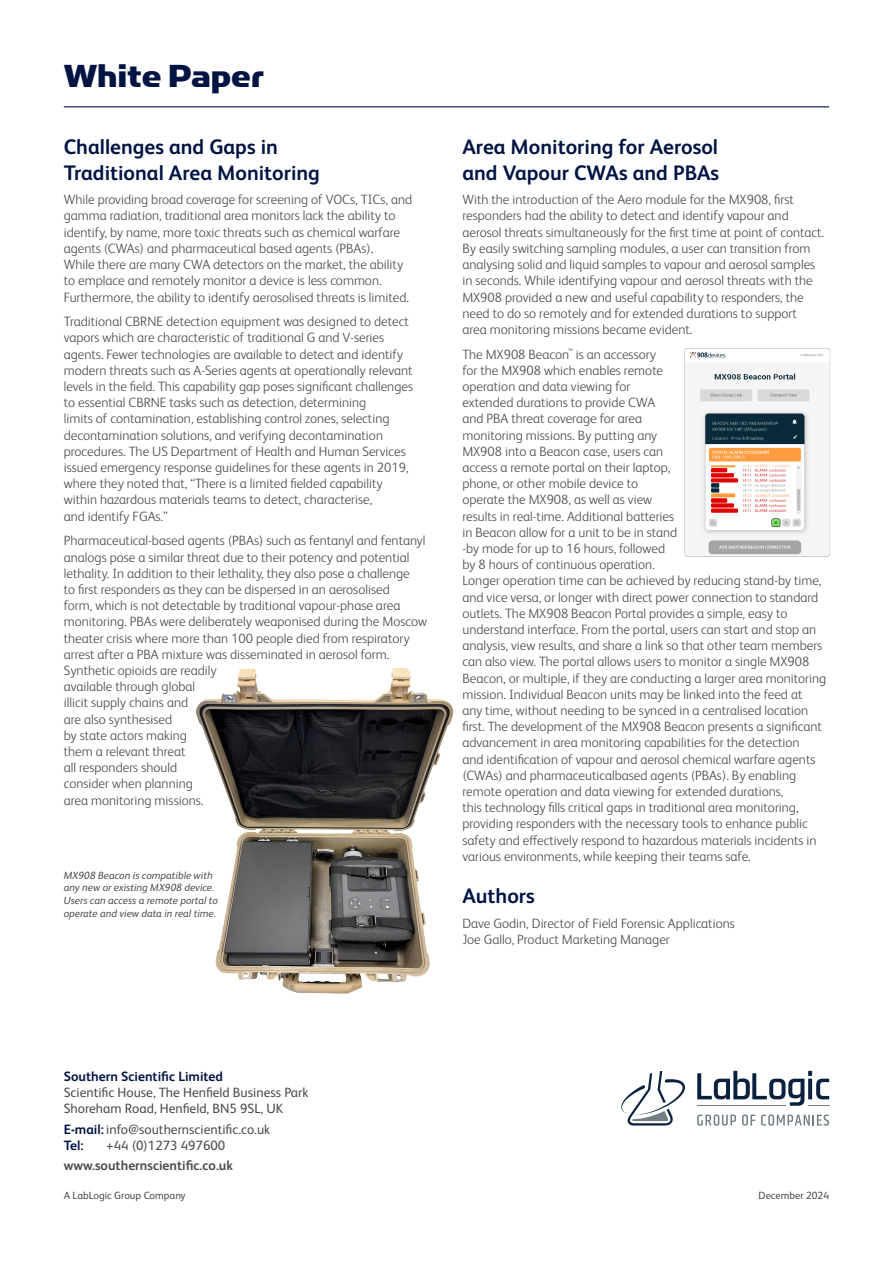
<style>
.page{position:relative;width:893px;height:1263px;background:#fff}
.page>*{position:absolute;margin:0;border:0;box-sizing:border-box;transform-origin:0 0}
.t1{font:36px "Simian Display Chimpanzee";color:#001443}
.Body_Text{font:700 21px/25.2px "FS Albert Pro";color:#001443}
.Body_Text-2{font:300 13.5px/16.2px "FS Albert Pro";color:#4b4c4d}
.t2{font:13.5px/16.2px "FS Albert Pro";color:#4b4c4d}
.t3{font:700 13.5px "FS Albert Pro";color:#4b4c4d}
.Body_Text-3{font:italic 10.5px/12.6px "FS Albert Pro";color:#4b4c4d}
.t4{font:10.5px "FS Albert Pro";color:#4b4c4d}
.s1{font-weight:700;color:#001443}
</style>
<div class="page">
<svg style="left:697px;top:1071px;width:132px;height:35px"></svg>
<svg style="left:621px;top:1071px;width:64px;height:54px"></svg>
<svg style="left:697px;top:1114px;width:39px;height:12px"></svg>
<svg style="left:742px;top:1114px;width:13px;height:12px"></svg>
<svg style="left:761px;top:1114px;width:68px;height:12px"></svg>
<hr style="left:64px;top:106px;width:765px;height:1px;background:#001443">
<img style="left:196px;top:668px;width:258px;height:326px">
<img style="left:684px;top:348px;width:147px;height:209px">
<p class="t1" style="left:64px;top:57px;width:202px">White Paper</p>
<p class="Body_Text" style="left:64px;top:133px;width:258px">Challenges and Gaps in<br>Traditional Area Monitoring</p>
<p class="Body_Text-2" style="left:64px;top:191px;width:350px">While providing broad coverage for screening of VOCs, TICs, and gamma radiation, traditional area monitors lack the ability to identify, by name, more toxic threats such as chemical warfare agents (CWAs) and pharmaceutical based agents (PBAs).<br>While there are many CWA detectors on the market, the ability to emplace and remotely monitor a device is less common.<br>Furthermore, the ability to identify aerosolised threats is limited.</p>
<p class="Body_Text-2" style="left:64px;top:313px;width:351px">Traditional CBRNE detection equipment was designed to detect vapors which are characteristic of traditional G and V-series agents. Fewer technologies are available to detect and identify modern threats such as A-Series agents at operationally relevant levels in the field. This capability gap poses significant challenges to essential CBRNE tasks such as detection, determining<br>limits of contamination, establishing control zones, selecting decontamination solutions, and verifying decontamination procedures. The US Department of Health and Human Services issued emergency response guidelines for these agents in 2019, where they noted that, “There is a limited fielded capability within hazardous materials teams to detect, characterise,<br>and identify FGAs.”</p>
<p class="Body_Text-2" style="left:64px;top:532px;width:365px">Pharmaceutical-based agents (PBAs) such as fentanyl and fentanyl analogs pose a similar threat due to their potency and potential lethality. In addition to their lethality, they also pose a challenge<br>to first responders as they can be dispersed in an aerosolised<br>form, which is not detectable by traditional vapour-phase area monitoring. PBAs were deliberately weaponised during the Moscow theater crisis where more than 100 people died from respiratory arrest after a PBA mixture was disseminated in aerosol form.<br>Synthetic opioids are readily<br>available through global<br>illicit supply chains and<br>are also synthesised<br>by state actors making<br>them a relevant threat<br>all responders should<br>consider when planning<br>area monitoring missions.</p>
<p class="Body_Text-3" style="left:64px;top:868px;width:156px">MX908 Beacon is compatible with any new or existing MX908 device.<br>Users can access a remote portal to operate and view data in real time.</p>
<p class="Body_Text" style="left:462px;top:133px;width:258px">Area Monitoring for Aerosol and Vapour CWAs and PBAs</p>
<p class="Body_Text-2" style="left:462px;top:191px;width:363px">With the introduction of the Aero module for the MX908, first responders had the ability to detect and identify vapour and aerosol threats simultaneously for the first time at point of contact.<br>By easily switching sampling modules, a user can transition from analysing solid and liquid samples to vapour and aerosol samples in seconds. While identifying vapour and aerosol threats with the MX908 provided a new and useful capability to responders, the need to do so remotely and for extended durations to support area monitoring missions became evident.</p>
<p class="Body_Text-2" style="left:462px;top:345px;width:365px">The MX908 Beacon<sup>™</sup> is an accessory<br>for the MX908 which enables remote<br>operation and data viewing for<br>extended durations to provide CWA<br>and PBA threat coverage for area<br>monitoring missions. By putting any<br>MX908 into a Beacon case, users can<br>access a remote portal on their laptop,<br>phone, or other mobile device to<br>operate the MX908, as well as view<br>results in real-time. Additional batteries<br>in Beacon allow for a unit to be in stand<br>-by mode for up to 16 hours, followed<br>by 8 hours of continuous operation.<br>Longer operation time can be achieved by reducing stand-by time, and vice versa, or longer with direct power connection to standard outlets. The MX908 Beacon Portal provides a simple, easy to understand interface. From the portal, users can start and stop an analysis, view results, and share a link so that other team members can also view. The portal allows users to monitor a single MX908<br>Beacon, or multiple, if they are conducting a larger area monitoring mission. Individual Beacon units may be linked into the feed at<br>any time, without needing to be synced in a centralised location first. The development of the MX908 Beacon presents a significant advancement in area monitoring capabilities for the detection<br>and identification of vapour and aerosol chemical warfare agents (CWAs) and pharmaceuticalbased agents (PBAs). By enabling remote operation and data viewing for extended durations,<br>this technology fills critical gaps in traditional area monitoring, providing responders with the necessary tools to enhance public safety and effectively respond to hazardous materials incidents in various environments, while keeping their teams safe.</p>
<p class="Body_Text" style="left:462px;top:882px;width:74px">Authors</p>
<p class="Body_Text-2" style="left:462px;top:914px;width:274px">Dave Godin, Director of Field Forensic Applications<br>Joe Gallo, Product Marketing Manager</p>
<p class="t2" style="left:64px;top:1067px;width:246px"><span class="s1">Southern Scientific Limited<br></span>Scientific House, The Henfield Business Park<br>Shoreham Road, Henfield, BN5 9SL, UK</p>
<p class="t2" style="left:64px;top:1120px;width:208px"><span class="s1">E-mail:</span> info@southernscientific.co.uk<br><span class="s1">Tel:</span></p>
<p class="t2" style="left:106px;top:1136px;width:120px">+44 (0)1273 497600</p>
<p class="t3" style="left:64px;top:1156px;width:171px">www.southernscientific.co.uk</p>
<p class="t4" style="left:64px;top:1188px;width:123px">A LabLogic Group Company</p>
<p class="t4" style="left:759px;top:1188px;width:72px">December 2024</p>
</div>
